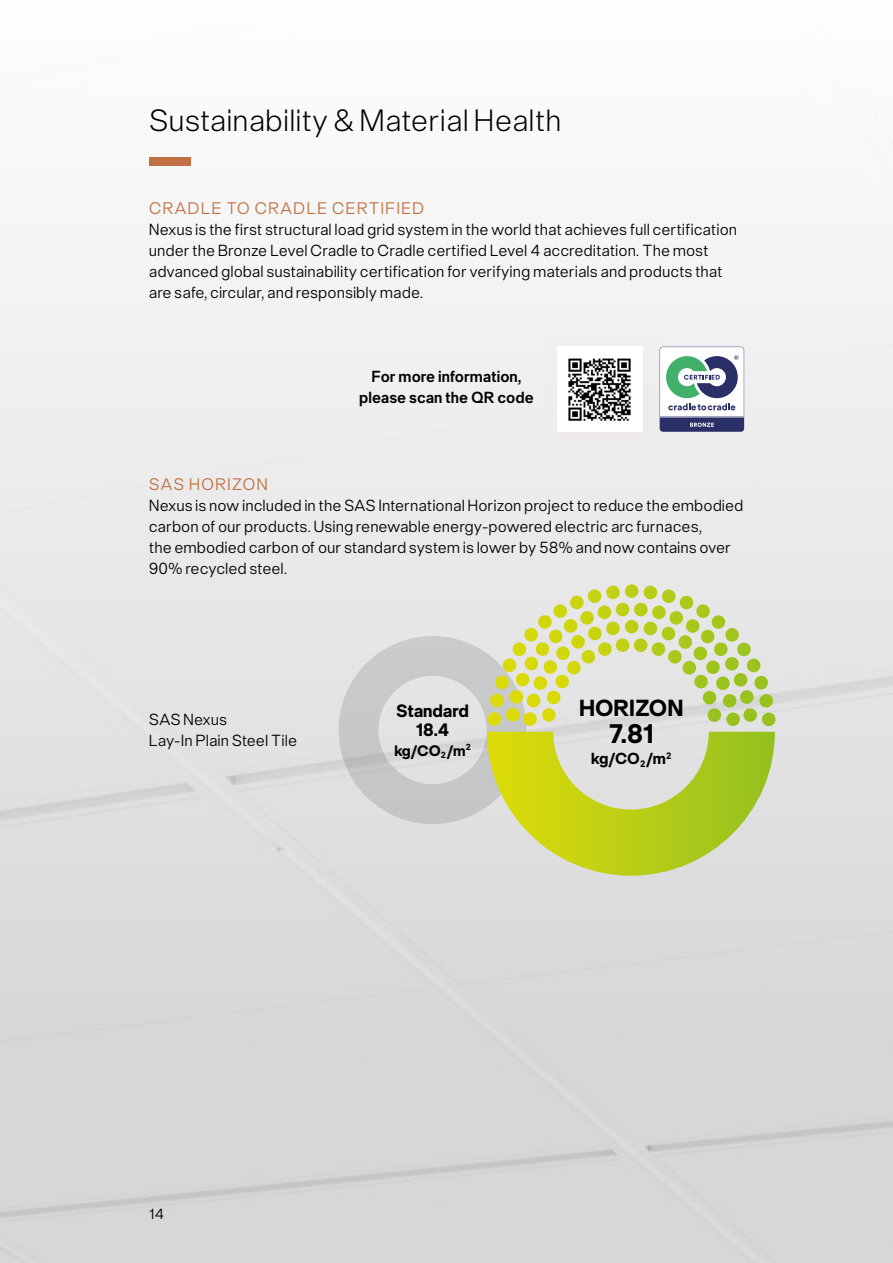
<style>
.page{position:relative;width:893px;height:1263px;background:#fff}
.page>*{position:absolute;margin:0;border:0;box-sizing:border-box;transform-origin:0 0}
.t1{font:300 33px "neue Singular D Extra";color:#000}
.t2{font:28.8px "neue Singular D Bold";color:#000}
.t3{font:25.05px "neue Singular D Bold";color:#000}
.t4{font:19.2px/19.2px "neue Singular D Bold";color:#000;text-align:center}
.t5{font:18px "neue Singular D Light";letter-spacing:.05em;color:#c07042}
.t6{font:17.25px/21px "neue Singular D Light";color:#000}
.t7{font:700 17.25px/21px "neue Singular D Semi";color:#000;text-align:center}
.t8{font:17.25px "neue Singular D Bold";color:#000}
.t9{font:16.35px "neue Singular D Bold";color:#000}
.t10{font:15.75px "neue Singular D Light";color:#000}
</style>
<div class="page">
<img style="left:0;top:138px;width:893px;height:1125px">
<div style="left:149px;top:157px;width:42px;height:8px;background:#c07042"></div>
<div style="left:546px;top:335px;width:113px;height:114px;background:#eeeded"></div>
<div style="left:557px;top:347px;width:85px;height:85px;background:#fff"></div>
<img style="left:568px;top:358px;width:63px;height:63px">
<svg style="left:337px;top:584px;width:438px;height:292px;background:#d4d9a9"></svg>
<svg style="left:660px;top:347px;width:84px;height:85px"></svg>
<h1 class="t1" style="left:149px;top:100px;width:414px">Sustainability &amp; Material Health</h1>
<p class="t5" style="left:149px;top:197px;width:277px">CRADLE TO CRADLE CERTIFIED</p>
<p class="t6" style="left:149px;top:218px;width:590px">Nexus is the first structural load grid system in the world that achieves full certification under the Bronze Level Cradle to Cradle certified Level 4 accreditation. The most advanced global sustainability certification for verifying materials and products that are safe, circular, and responsibly made.</p>
<p class="t7" style="left:359px;top:366px;width:176px">For more information, please scan the QR code</p>
<p class="t5" style="left:149px;top:473px;width:121px">SAS HORIZON</p>
<p class="t6" style="left:149px;top:495px;width:596px">Nexus is now included in the SAS International Horizon project to reduce the embodied carbon of our products. Using renewable energy-powered electric arc furnaces,<br>the embodied carbon of our standard system is lower by 58% and now contains over 90% recycled steel.</p>
<p class="t6" style="left:149px;top:709px;width:150px">SAS Nexus<br>Lay-In Plain Steel Tile</p>
<p class="t4" style="left:396px;top:701px;width:74px">Standard<br>18.4</p>
<p class="t9" style="left:394px;top:740px;width:78px">kg/CO<sub>2</sub>/m<sup>2</sup></p>
<h3 class="t3" style="left:579px;top:692px;width:106px">HORIZON</h3>
<h2 class="t2" style="left:609px;top:716px;width:46px">7.81</h2>
<p class="t8" style="left:591px;top:748px;width:82px">kg/CO<sub>2</sub>/m<sup>2</sup></p>
<p class="t10" style="left:149px;top:1204px;width:17px">14</p>
</div>
